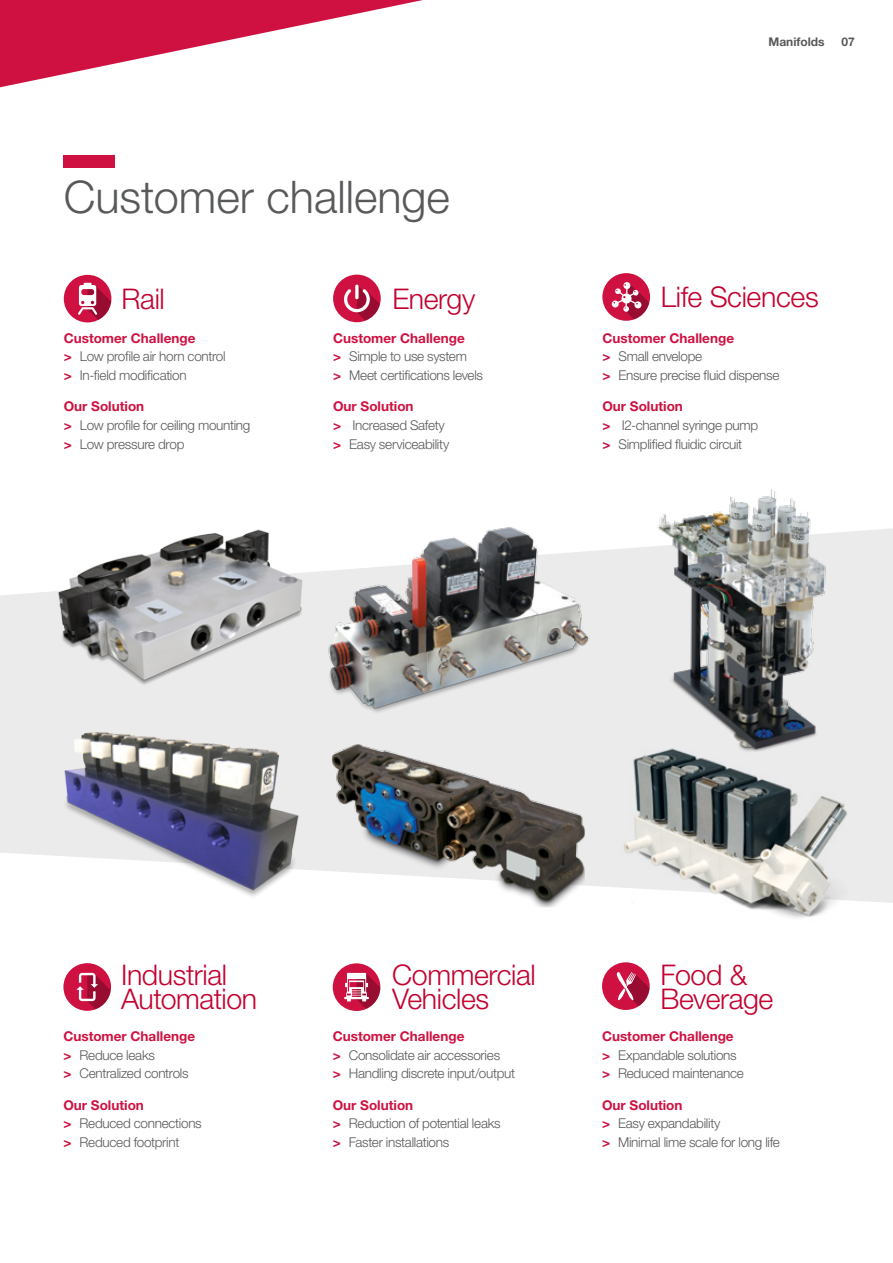
<style>
.page{position:relative;width:893px;height:1263px;background:#fff}
.page>*{position:absolute;margin:0;border:0;box-sizing:border-box;transform-origin:0 0}
.t1{font:300 45px "Helvetica Neue LTW1 G";color:#58595b}
.t2{font:300 28.5px/24px "Helvetica Neue LTW1 G";letter-spacing:-.015em;color:#c3002f}
.t3{font:300 13.5px/18.6px "Helvetica Neue LTW1 G";letter-spacing:-.02em;color:#58595b}
.t4{font:700 12px "Helvetica Neue LTW1 G";color:#58595b}
.s1{font-weight:700;color:#ce1141}
</style>
<div class="page">
<svg style="left:0;top:528px;width:893px;height:375px;background:#ededee"></svg>
<div style="left:333px;top:963px;width:47px;height:48px;background:#ce1141;border-radius:50%"></div>
<svg style="left:344px;top:973px;width:36px;height:36px"></svg>
<div style="left:64px;top:275px;width:47px;height:47px;background:#ce1141;border-radius:50%"></div>
<svg style="left:78px;top:283px;width:33px;height:37px"></svg>
<div style="left:333px;top:275px;width:48px;height:47px;background:#ce1141;border-radius:50%"></div>
<svg style="left:344px;top:285px;width:36px;height:36px"></svg>
<svg style="left:355px;top:285px;width:4px;height:14px"></svg>
<div style="left:602px;top:962px;width:48px;height:48px;background:#ce1141;border-radius:50%"></div>
<svg style="left:616px;top:971px;width:34px;height:35px"></svg>
<div style="left:63px;top:963px;width:48px;height:48px;background:#ce1141;border-radius:50%"></div>
<svg style="left:76px;top:973px;width:35px;height:36px"></svg>
<div style="left:602px;top:273px;width:48px;height:48px;background:#ce1141;border-radius:50%"></div>
<svg style="left:612px;top:282px;width:37px;height:37px"></svg>
<img style="left:321px;top:527px;width:278px;height:189px">
<img style="left:53px;top:528px;width:255px;height:158px">
<img style="left:653px;top:489px;width:177px;height:251px">
<img style="left:59px;top:721px;width:245px;height:180px">
<img style="left:332px;top:744px;width:253px;height:163px">
<img style="left:613px;top:740px;width:240px;height:178px">
<img style="left:624px;top:749px;width:222px;height:166px">
<svg style="left:0;top:0;width:423px;height:87px"></svg>
<div style="left:64px;top:155px;width:51px;height:13px;background:#ce1141"></div>
<h1 class="t1" style="left:64px;top:169px;width:388px">Customer challenge</h1>
<p class="t4" style="left:768px;top:34px;width:58px">Manifolds</p>
<p class="t4" style="left:841px;top:34px;width:15px">07</p>
<h2 class="t2" style="left:122px;top:287px;width:45px">Rail</h2>
<h2 class="t2" style="left:392px;top:287px;width:84px">Energy</h2>
<h2 class="t2" style="left:661px;top:285px;width:159px">Life Sciences</h2>
<p class="t3" style="left:64px;top:329px;width:163px"><span class="s1">Customer Challenge<br>&gt;</span> Low profile air horn control <span class="s1">&gt;</span> In-field modification</p>
<p class="t3" style="left:64px;top:397px;width:188px"><span class="s1">Our Solution<br>&gt;</span> Low profile for ceiling mounting <span class="s1">&gt;</span> Low pressure drop</p>
<p class="t3" style="left:333px;top:329px;width:151px"><span class="s1">Customer Challenge<br>&gt;</span> Simple to use system<br><span class="s1">&gt;</span> Meet certifications levels</p>
<p class="t3" style="left:333px;top:397px;width:118px"><span class="s1">Our Solution<br>&gt;</span> Increased Safety <span class="s1">&gt;</span> Easy serviceability</p>
<p class="t3" style="left:602px;top:329px;width:178px"><span class="s1">Customer Challenge<br>&gt;</span> Small envelope<br><span class="s1">&gt;</span> Ensure precise fluid dispense</p>
<p class="t3" style="left:602px;top:397px;width:157px"><span class="s1">Our Solution<br>&gt;</span> I2-channel syringe pump <span class="s1">&gt;</span> Simplified fluidic circuit</p>
<h2 class="t2" style="left:392px;top:963px;width:145px">Commercial<br>Vehicles</h2>
<h2 class="t2" style="left:121px;top:963px;width:137px">Industrial<br>Automation</h2>
<h2 class="t2" style="left:660px;top:963px;width:114px">Food &amp;<br>Beverage</h2>
<p class="t3" style="left:63px;top:1027px;width:133px"><span class="s1">Customer Challenge &gt;</span> Reduce leaks<br><span class="s1">&gt;</span> Centralized controls</p>
<p class="t3" style="left:63px;top:1095px;width:140px"><span class="s1">Our Solution<br>&gt;</span> Reduced connections <span class="s1">&gt;</span> Reduced footprint</p>
<p class="t3" style="left:333px;top:1027px;width:184px"><span class="s1">Customer Challenge<br>&gt;</span> Consolidate air accessories<br><span class="s1">&gt;</span> Handling discrete input/output</p>
<p class="t3" style="left:333px;top:1096px;width:169px"><span class="s1">Our Solution<br>&gt;</span> Reduction of potential leaks <span class="s1">&gt;</span> Faster installations</p>
<p class="t3" style="left:602px;top:1027px;width:143px"><span class="s1">Customer Challenge &gt;</span> Expandable solutions <span class="s1">&gt;</span> Reduced maintenance</p>
<p class="t3" style="left:602px;top:1095px;width:179px"><span class="s1">Our Solution<br>&gt;</span> Easy expandability<br><span class="s1">&gt;</span> Minimal lime scale for long life</p>
</div>
